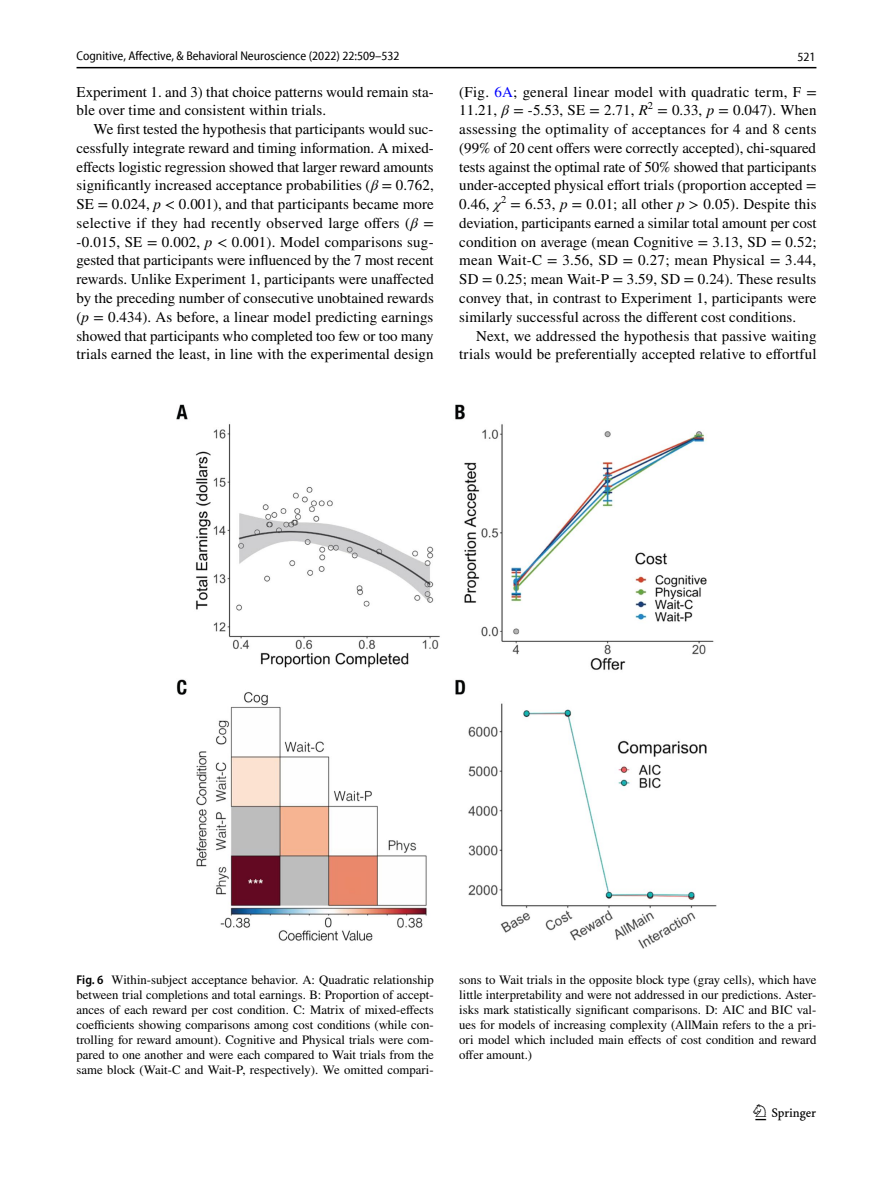
<style>
.page{position:relative;width:893px;height:1187px;background:#fff}
.page>*{position:absolute;margin:0;border:0;box-sizing:border-box;transform-origin:0 0}
.t1{font:22.5px "Springnew Regular 3";color:#000}
.t2{font:15px/18.8px "STIX";letter-spacing:.005em;color:#000;text-align:justify}
.t3{font:12.75px/15px "STIX";color:#000;text-align:justify}
.t4{font:semi-condensed 12.75px "Myriad Pro Unic";color:#000}
.s1{font-style:italic}
.s2{color:#00f}
.s3{font-family:"Myriad Pro";font-weight:600;font-stretch:semi-condensed}
</style>
<div class="page">
<hr style="left:77px;top:67px;width:739px;height:1px;background:#000">
<img style="left:176px;top:404px;width:540px;height:544px">
<p class="t4" style="left:77px;top:51px;width:325px">Cognitive, Affective, &amp; Behavioral Neuroscience (2022) 22:509–532</p>
<p class="t4" style="left:797px;top:52px;width:20px">521</p>
<p class="t2" style="left:77px;top:83px;width:359px">Experiment 1. and 3) that choice patterns would remain sta&shy;ble over time and consistent within trials.</p>
<p class="t2" style="left:77px;top:121px;width:359px;text-indent:17px">We first tested the hypothesis that participants would suc&shy;cessfully integrate reward and timing information. A mixed&shy;effects logistic regression showed that larger reward amounts significantly increased acceptance probabilities (<span class="s1">β</span> = 0.762, SE = 0.024, <span class="s1">p</span> &lt; 0.001), and that participants became more selective if they had recently observed large offers (<span class="s1">β</span> = -0.015, SE = 0.002, <span class="s1">p</span> &lt; 0.001). Model comparisons sug&shy;gested that participants were influenced by the 7 most recent rewards. Unlike Experiment 1, participants were unaffected by the preceding number of consecutive unobtained rewards (<span class="s1">p</span> = 0.434). As before, a linear model predicting earnings showed that participants who completed too few or too many trials earned the least, in line with the experimental design</p>
<p class="t2" style="left:459px;top:83px;width:359px">(Fig. <span class="s2">6A</span>; general linear model with quadratic term, F = 11.21, <span class="s1">β</span> = -5.53, SE = 2.71, <span class="s1">R</span><sup>2</sup> = 0.33, <span class="s1">p</span> = 0.047). When assessing the optimality of acceptances for 4 and 8 cents (99% of 20 cent offers were correctly accepted), chi-squared tests against the optimal rate of 50% showed that participants under-accepted physical effort trials (proportion accepted = 0.46, <span class="s1">χ</span><sup>2</sup> = 6.53, <span class="s1">p</span> = 0.01; all other <span class="s1">p</span> &gt; 0.05). Despite this deviation, participants earned a similar total amount per cost condition on average (mean Cognitive = 3.13, SD = 0.52; mean Wait-C = 3.56, SD = 0.27; mean Physical = 3.44, SD = 0.25; mean Wait-P = 3.59, SD = 0.24). These results convey that, in contrast to Experiment 1, participants were similarly successful across the different cost conditions.</p>
<p class="t2" style="left:459px;top:327px;width:359px;text-align:right">Next, we addressed the hypothesis that passive waiting trials would be preferentially accepted relative to effortful</p>
<p class="t3" style="left:77px;top:972px;width:359px"><span class="s3">Fig. 6</span> Within-subject acceptance behavior. A: Quadratic relationship between trial completions and total earnings. B: Proportion of accept&shy;ances of each reward per cost condition. C: Matrix of mixed-effects coefficients showing comparisons among cost conditions (while con&shy;trolling for reward amount). Cognitive and Physical trials were com&shy;pared to one another and were each compared to Wait trials from the same block (Wait-C and Wait-P, respectively). We omitted compari-</p>
<p class="t3" style="left:459px;top:972px;width:359px">sons to Wait trials in the opposite block type (gray cells), which have little interpretability and were not addressed in our predictions. Aster&shy;isks mark statistically significant comparisons. D: AIC and BIC val&shy;ues for models of increasing complexity (AllMain refers to the a pri&shy;ori model which included main effects of cost condition and reward offer amount.)</p>
<h1 class="t1" style="left:755px;top:1104px;width:62px">1 3</h1>
</div>
